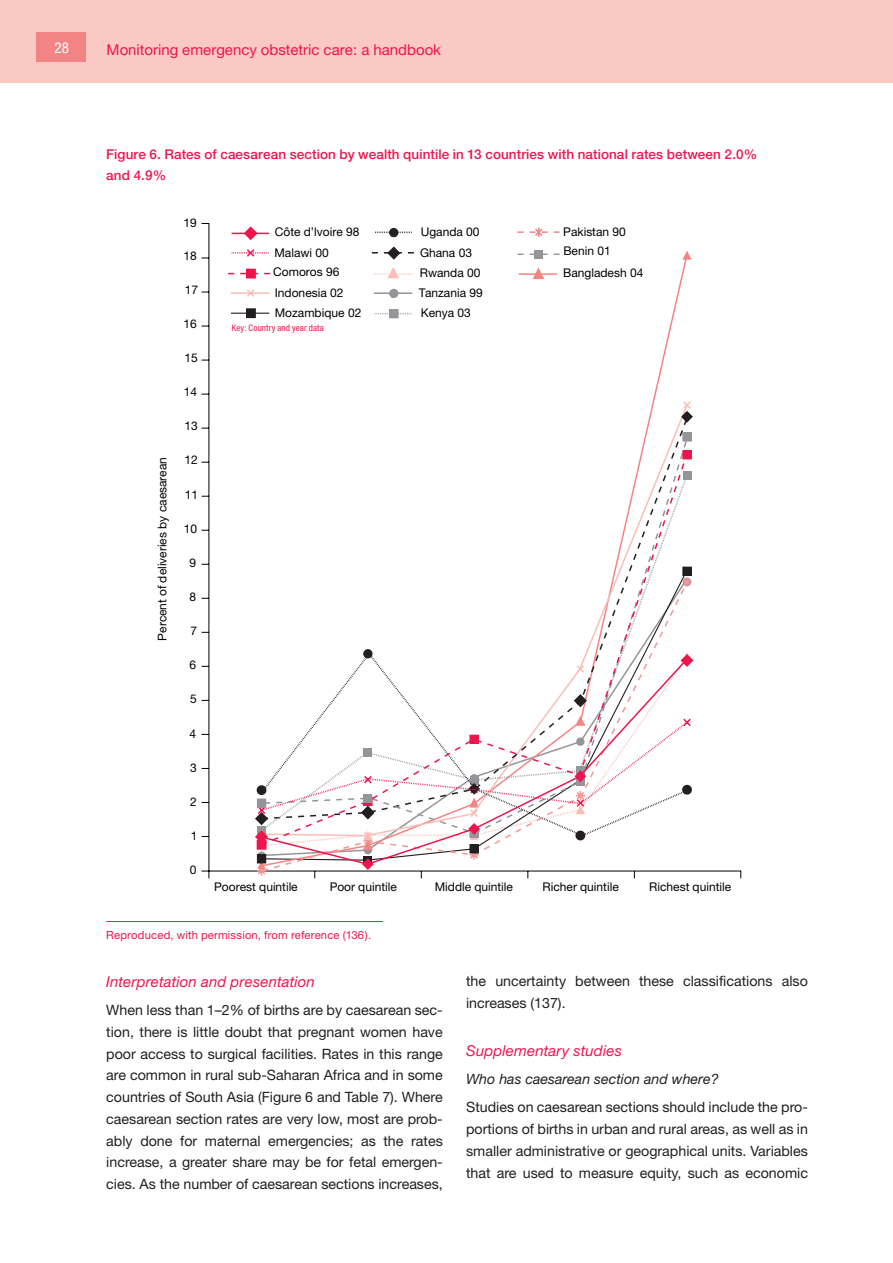
<style>
.page{position:relative;width:893px;height:1263px;background:#fff}
.page>*{position:absolute;margin:0;border:0;box-sizing:border-box;transform-origin:0 0}
.t1{font:italic 15px "Helvetica Neue";letter-spacing:.005em;color:#ed154e}
.t2{font:15px "Helvetica Neue";color:#ed154e}
.t3{font:condensed 15px "Helvetica Neue";color:#fff}
.t4{font:14.25px/21.8px "Helvetica Neue";color:#231f20;text-align:justify}
.t5{font:italic 14.25px "Helvetica Neue";color:#231f20}
.t6{font:500 13.5px/21px "Helvetica Neue";letter-spacing:.005em;color:#ed154e}
.t7{font:12px "Helvetica Neue";color:#000}
.t8{font:11.25px "Helvetica Neue";letter-spacing:.015em;color:#ed154e}
.t9{font:condensed 9px "Helvetica Neue";letter-spacing:.015em;color:#ed154e}
</style>
<div class="page">
<div style="left:0;top:0;width:893px;height:83px;background:#fac9c3"></div>
<div style="left:36px;top:33px;width:50px;height:29px;background:#f38484"></div>
<hr style="left:106px;top:921px;width:277px;height:1px;background:#ed154e">
<svg style="left:201px;top:223px;width:540px;height:656px"></svg>
<svg style="left:682px;top:251px;width:10px;height:9px"></svg>
<div style="left:683px;top:567px;width:8px;height:8px;background:#231f20"></div>
<div style="left:682px;top:567px;width:10px;height:9px;border:1px solid #231f20"></div>
<div style="left:683px;top:433px;width:8px;height:8px;background:#939598"></div>
<div style="left:682px;top:432px;width:10px;height:9px;border:1px solid #939598"></div>
<div style="left:683px;top:472px;width:8px;height:8px;background:#939598"></div>
<svg style="left:691px;top:652px;width:2px;height:15px"></svg>
<svg style="left:264px;top:404px;width:425px;height:11px"></svg>
<svg style="left:681px;top:411px;width:12px;height:12px"></svg>
<svg style="left:261px;top:415px;width:428px;height:38px"></svg>
<svg style="left:263px;top:435px;width:426px;height:18px"></svg>
<svg style="left:259px;top:453px;width:430px;height:263px"></svg>
<hr style="left:374px;top:292px;width:38px;height:2px;background:#939598">
<div style="left:390px;top:289px;width:8px;height:9px;background:#939598;border-radius:50%"></div>
<div style="left:389px;top:289px;width:9px;height:9px;border:1px solid #939598;border-radius:50%"></div>
<div style="left:390px;top:228px;width:8px;height:9px;background:#231f20;border-radius:50%"></div>
<div style="left:389px;top:228px;width:9px;height:9px;border:1px solid #231f20;border-radius:50%"></div>
<hr style="left:519px;top:273px;width:38px;height:2px;background:#f38484">
<svg style="left:374px;top:267px;width:38px;height:11px"></svg>
<svg style="left:229px;top:288px;width:42px;height:10px"></svg>
<div style="left:247px;top:309px;width:8px;height:8px;background:#231f20"></div>
<div style="left:246px;top:308px;width:10px;height:10px;border:2px solid #231f20"></div>
<hr style="left:231px;top:313px;width:38px;height:1px;background:#231f20">
<div style="left:247px;top:269px;width:8px;height:9px;background:#ed154e"></div>
<div style="left:246px;top:269px;width:10px;height:9px;border:2px solid #ed154e"></div>
<div style="left:534px;top:250px;width:9px;height:8px;background:#939598"></div>
<div style="left:390px;top:309px;width:8px;height:9px;background:#939598"></div>
<div style="left:389px;top:309px;width:9px;height:9px;border:1px solid #939598"></div>
<div style="left:683px;top:451px;width:8px;height:8px;background:#ed154e"></div>
<div style="left:682px;top:450px;width:10px;height:9px;border:1px solid #ed154e"></div>
<svg style="left:244px;top:226px;width:14px;height:14px"></svg>
<hr style="left:232px;top:233px;width:37px;height:1px;background:#ed154e">
<svg style="left:232px;top:248px;width:37px;height:10px"></svg>
<svg style="left:228px;top:273px;width:45px;height:1px"></svg>
<svg style="left:375px;top:232px;width:38px;height:1px"></svg>
<svg style="left:372px;top:246px;width:45px;height:14px"></svg>
<svg style="left:518px;top:226px;width:45px;height:12px"></svg>
<svg style="left:518px;top:254px;width:45px;height:1px"></svg>
<svg style="left:375px;top:313px;width:37px;height:1px"></svg>
<svg style="left:533px;top:268px;width:11px;height:11px"></svg>
<svg style="left:255px;top:716px;width:437px;height:154px"></svg>
<p class="t3" style="left:54px;top:39px;width:16px">28</p>
<p class="t2" style="left:107px;top:40px;width:336px">Monitoring emergency obstetric care: a handbook</p>
<p class="t6" style="left:106px;top:144px;width:653px">Figure 6. Rates of caesarean section by wealth quintile in 13 countries with national rates between 2.0% and 4.9%</p>
<p class="t7" style="left:155px;top:641px;width:185px;rotate:-90deg">Percent of deliveries by caesarean</p>
<p class="t7" style="left:184px;top:216px;width:15px">19</p>
<p class="t7" style="left:184px;top:248px;width:15px">18</p>
<p class="t7" style="left:185px;top:282px;width:15px">17</p>
<p class="t7" style="left:184px;top:316px;width:15px">16</p>
<p class="t7" style="left:184px;top:350px;width:15px">15</p>
<p class="t7" style="left:184px;top:385px;width:15px">14</p>
<p class="t7" style="left:184px;top:419px;width:15px">13</p>
<p class="t7" style="left:184px;top:453px;width:15px">12</p>
<p class="t7" style="left:185px;top:487px;width:15px">11</p>
<p class="t7" style="left:184px;top:521px;width:15px">10</p>
<p class="t7" style="left:190px;top:555px;width:8px">9</p>
<p class="t7" style="left:189px;top:589px;width:8px">8</p>
<p class="t7" style="left:191px;top:624px;width:8px">7</p>
<p class="t7" style="left:189px;top:658px;width:8px">6</p>
<p class="t7" style="left:190px;top:692px;width:8px">5</p>
<p class="t7" style="left:190px;top:726px;width:8px">4</p>
<p class="t7" style="left:190px;top:760px;width:8px">3</p>
<p class="t7" style="left:190px;top:794px;width:8px">2</p>
<p class="t7" style="left:191px;top:828px;width:8px">1</p>
<p class="t7" style="left:190px;top:863px;width:8px">0</p>
<p class="t7" style="left:275px;top:224px;width:86px">Côte d’lvoire 98</p>
<p class="t7" style="left:421px;top:224px;width:60px">Uganda 00</p>
<p class="t7" style="left:563px;top:224px;width:64px">Pakistan 90</p>
<p class="t7" style="left:274px;top:246px;width:56px">Malawi 00</p>
<p class="t7" style="left:420px;top:245px;width:54px">Ghana 03</p>
<p class="t7" style="left:563px;top:244px;width:49px">Benin 01</p>
<p class="t7" style="left:273px;top:265px;width:68px">Comoros 96</p>
<p class="t7" style="left:420px;top:266px;width:62px">Rwanda 00</p>
<p class="t7" style="left:563px;top:266px;width:82px">Bangladesh 04</p>
<p class="t7" style="left:275px;top:286px;width:70px">Indonesia 02</p>
<p class="t7" style="left:419px;top:286px;width:66px">Tanzania 99</p>
<p class="t7" style="left:275px;top:305px;width:88px">Mozambique 02</p>
<p class="t7" style="left:421px;top:305px;width:52px">Kenya 03</p>
<p class="t9" style="left:232px;top:323px;width:94px">Key: Country and year data</p>
<p class="t7" style="left:214px;top:880px;width:85px">Poorest quintile</p>
<p class="t7" style="left:330px;top:880px;width:69px">Poor quintile</p>
<p class="t7" style="left:435px;top:880px;width:80px">Middle quintile</p>
<p class="t7" style="left:543px;top:880px;width:78px">Richer quintile</p>
<p class="t7" style="left:649px;top:880px;width:84px">Richest quintile</p>
<p class="t8" style="left:106px;top:928px;width:267px">Reproduced, with permission, from reference (136).</p>
<p class="t1" style="left:106px;top:973px;width:210px">Interpretation and presentation</p>
<p class="t4" style="left:106px;top:999px;width:338px">When less than 1–2% of births are by caesarean sec&shy;tion, there is little doubt that pregnant women have poor access to surgical facilities. Rates in this range are common in rural sub-Saharan Africa and in some countries of South Asia (Figure 6 and Table 7). Where caesarean section rates are very low, most are prob&shy;ably done for maternal emergencies; as the rates increase, a greater share may be for fetal emergen&shy;cies. As the number of caesarean sections increases,</p>
<p class="t4" style="left:466px;top:970px;width:343px">the uncertainty between these classifications also increases (137).</p>
<p class="t1" style="left:466px;top:1042px;width:157px">Supplementary studies</p>
<p class="t5" style="left:466px;top:1070px;width:254px">Who has caesarean section and where?</p>
<p class="t4" style="left:466px;top:1096px;width:343px">Studies on caesarean sections should include the pro&shy;portions of births in urban and rural areas, as well as in smaller administrative or geographical units. Variables that are used to measure equity, such as economic</p>
</div>
